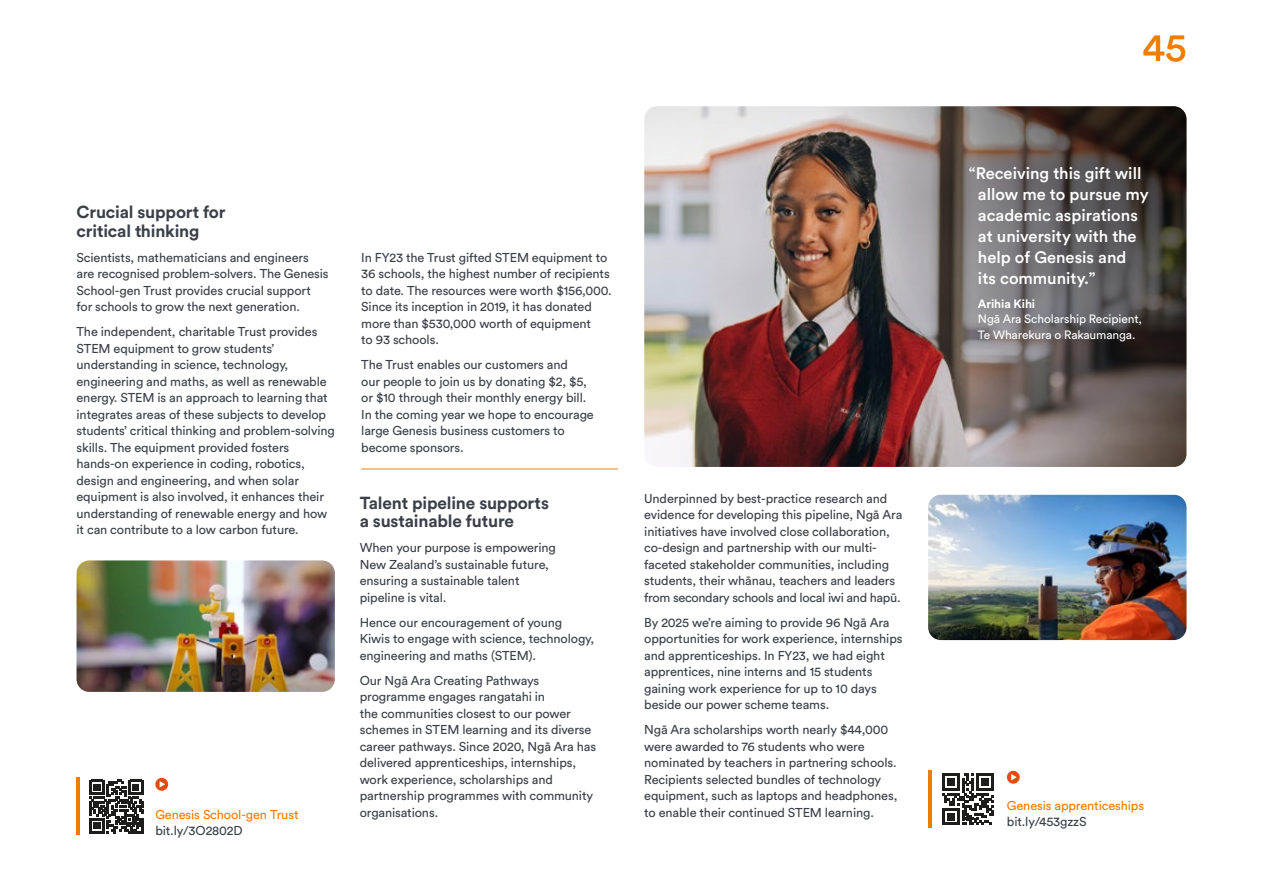
<style>
.page{position:relative;width:1263px;height:893px;background:#fff}
.page>*{position:absolute;margin:0;border:0;box-sizing:border-box;transform-origin:0 0}
.t1{font:39.15px "Circular Pro";color:#ef7d00}
.t2{font:700 17.25px/18.8px "Circular Std";letter-spacing:-.01em;color:#3a3f48}
.t3{font:500 16.5px/21px "Circular Pro";color:#fff}
.t4{font:12.75px/16.5px "Circular Pro";letter-spacing:-.01em;color:#3a3f48}
.t5{font:12.75px "Circular Pro";letter-spacing:-.01em;color:#ef7d00}
.t6{font:12px/16.5px "Circular Pro";letter-spacing:-.01em;color:#fff}
.t7{font:700 12px "Circular Pro";letter-spacing:-.01em;color:#fff}
</style>
<div class="page">
<img style="left:644px;top:106px;width:542px;height:361px;border-radius:13px">
<hr style="left:361px;top:469px;width:257px;height:1px;background:#ef7d00">
<img style="left:77px;top:560px;width:258px;height:132px">
<img style="left:928px;top:495px;width:258px;height:145px">
<svg style="left:1007px;top:771px;width:13px;height:13px"></svg>
<svg style="left:942px;top:774px;width:52px;height:51px"></svg>
<hr style="left:928px;top:771px;width:3px;height:57px;background:#ef7d00">
<svg style="left:155px;top:778px;width:13px;height:13px"></svg>
<svg style="left:89px;top:779px;width:54px;height:54px"></svg>
<hr style="left:77px;top:778px;width:3px;height:57px;background:#ef7d00">
<h2 class="t2" style="left:77px;top:202px;width:151px">Crucial support for critical thinking</h2>
<p class="t4" style="left:77px;top:249px;width:254px">Scientists, mathematicians and engineers are recognised problem-solvers. The Genesis School-gen Trust provides crucial support for schools to grow the next generation.</p>
<p class="t4" style="left:77px;top:323px;width:260px">The independent, charitable Trust provides STEM equipment to grow students’ understanding in science, technology, engineering and maths, as well as renewable energy. STEM is an approach to learning that integrates areas of these subjects to develop students’ critical thinking and problem-solving skills. The equipment provided fosters hands-on experience in coding, robotics, design and engineering, and when solar equipment is also involved, it enhances their understanding of renewable energy and how it can contribute to a low carbon future.</p>
<p class="t5" style="left:155px;top:806px;width:145px">Genesis School-gen Trust</p>
<p class="t4" style="left:155px;top:822px;width:89px">bit.ly/3O2802D</p>
<p class="t4" style="left:361px;top:248px;width:252px">In FY23 the Trust gifted STEM equipment to 36 schools, the highest number of recipients to date. The resources were worth $156,000.<br>Since its inception in 2019, it has donated more than $530,000 worth of equipment<br>to 93 schools.</p>
<p class="t4" style="left:361px;top:356px;width:234px">The Trust enables our customers and<br>our people to join us by donating $2, $5, or $10 through their monthly energy bill.<br>In the coming year we hope to encourage large Genesis business customers to become sponsors.</p>
<h2 class="t2" style="left:360px;top:493px;width:191px">Talent pipeline supports a sustainable future</h2>
<p class="t4" style="left:360px;top:539px;width:198px">When your purpose is empowering<br>New Zealand’s sustainable future, ensuring a sustainable talent pipeline is vital.</p>
<p class="t4" style="left:360px;top:614px;width:236px">Hence our encouragement of young<br>Kiwis to engage with science, technology, engineering and maths (STEM).</p>
<p class="t4" style="left:360px;top:672px;width:238px">Our Ngā Ara Creating Pathways programme engages rangatahi in<br>the communities closest to our power schemes in STEM learning and its diverse career pathways. Since 2020, Ngā Ara has delivered apprenticeships, internships, work experience, scholarships and partnership programmes with community organisations.</p>
<p class="t4" style="left:644px;top:490px;width:260px">Underpinned by best-practice research and evidence for developing this pipeline, Ngā Ara initiatives have involved close collaboration, co-design and partnership with our multi&shy;faceted stakeholder communities, including students, their whānau, teachers and leaders from secondary schools and local iwi and hapū.</p>
<p class="t4" style="left:644px;top:614px;width:260px">By 2025 we’re aiming to provide 96 Ngā Ara opportunities for work experience, internships and apprenticeships. In FY23, we had eight apprentices, nine interns and 15 students gaining work experience for up to 10 days beside our power scheme teams.</p>
<p class="t4" style="left:644px;top:721px;width:255px">Ngā Ara scholarships worth nearly $44,000 were awarded to 76 students who were nominated by teachers in partnering schools.<br>Recipients selected bundles of technology equipment, such as laptops and headphones, to enable their continued STEM learning.</p>
<h1 class="t1" style="left:1142px;top:21px;width:45px">45</h1>
<p class="t3" style="left:978px;top:162px;width:172px;text-indent:-9px">“Receiving this gift will allow me to pursue my academic aspirations at university with the help of Genesis and<br>its community.”</p>
<p class="t7" style="left:978px;top:295px;width:59px">Arihia Kihi</p>
<p class="t6" style="left:978px;top:310px;width:166px">Ngā Ara Scholarship Recipient,<br>Te Wharekura o Rakaumanga.</p>
<p class="t5" style="left:1007px;top:797px;width:139px">Genesis apprenticeships</p>
<p class="t4" style="left:1007px;top:813px;width:81px">bit.ly/453gzzS</p>
</div>
